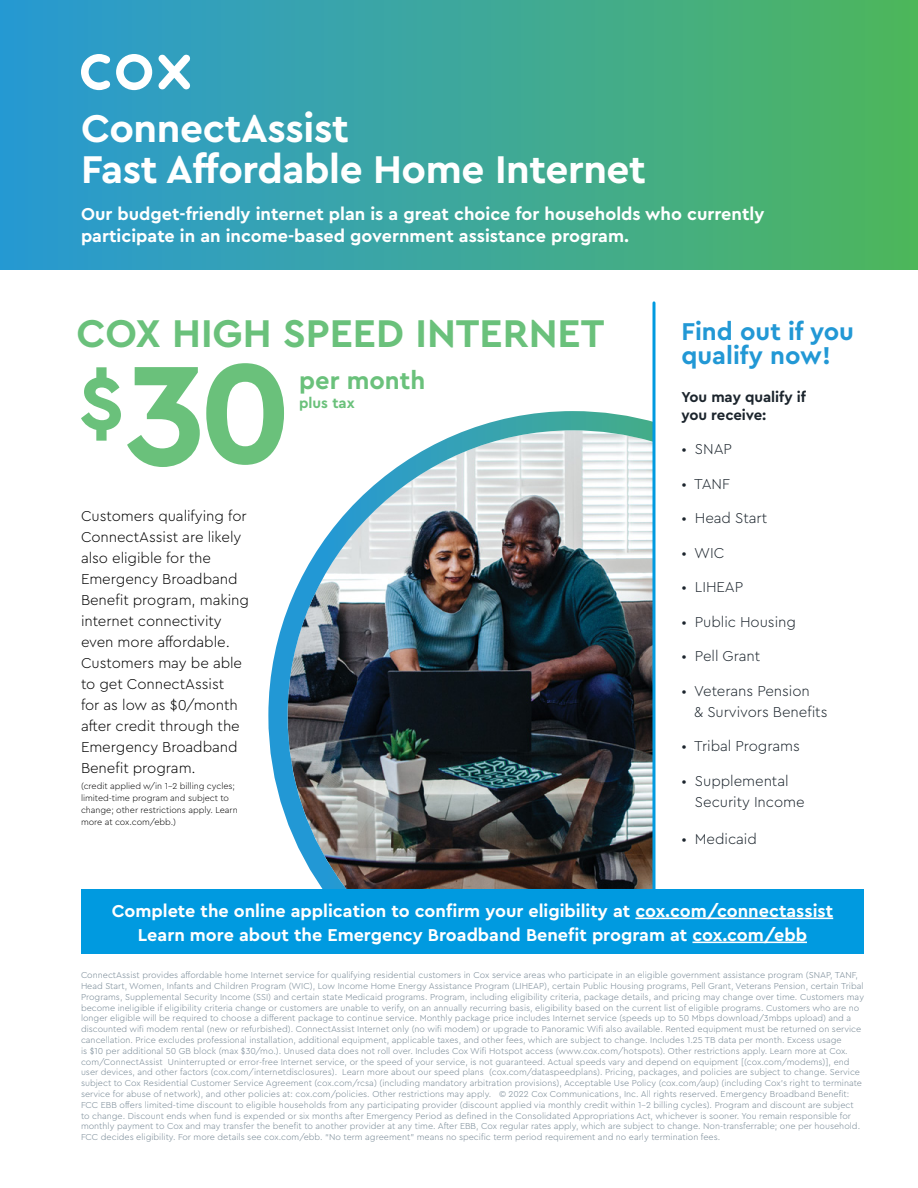
<style>
.page{position:relative;width:918px;height:1188px;background:#fff}
.page>*{position:absolute;margin:0;border:0;box-sizing:border-box;transform-origin:0 0}
.t1{font:700 40.5px/40.5px "Cera Pro";letter-spacing:-.01em;color:#fff}
.t2{font:700 40.5px "Cera Pro";color:#6ac17b}
.t3{font:700 25.5px/24px "Cera Pro";color:#2298d5}
.t4{font:700 25.5px "Cera Pro";color:#6ac17b}
.t5{font:700 18px/21.6px "Cera Pro";color:#fff}
.t6{font:300 15px/21px "Cera Pro";letter-spacing:-.005em;color:#000}
.t7{font:300 15px/21px "Cera Pro";letter-spacing:-.005em;color:#1c252d}
.t8{font:700 15px/18px "Cera Pro";letter-spacing:-.005em;color:#1c252d}
.t9{font:700 15px "Cera Pro";color:#6ac17b}
.t10{font:300 9px/10.8px "Cera Pro";color:#738592}
.t11{font:300 9px/12px "Cera Pro";letter-spacing:-.005em;color:#000}
</style>
<div class="page">
<div style="left:0;top:0;width:918px;height:270px;background:linear-gradient(to right,#2999d6,#4fb65f)"></div>
<img style="left:268px;top:411px;width:384px;height:478px">
<svg style="left:652px;top:303px;width:4px;height:586px;background:#34a8dc"></svg>
<div style="left:81px;top:889px;width:783px;height:65px;background:#009ae0"></div>
<svg style="left:81px;top:363px;width:203px;height:104px"></svg>
<svg style="left:158px;top:54px;width:33px;height:36px"></svg>
<svg style="left:81px;top:54px;width:71px;height:36px"></svg>
<hr style="left:635px;top:918px;width:198px;height:1px;background:#fff">
<hr style="left:692px;top:942px;width:115px;height:1px;background:#fff">
<h1 class="t1" style="left:81px;top:107px;width:567px">ConnectAssist<br>Fast Affordable Home Internet</h1>
<h3 class="t5" style="left:81px;top:203px;width:685px">Our budget-friendly internet plan is a great choice for households who currently participate in an income-based government assistance program.</h3>
<h1 class="t2" style="left:76px;top:307px;width:530px">COX HIGH SPEED INTERNET</h1>
<h2 class="t4" style="left:299px;top:363px;width:128px">per month</h2>
<p class="t6" style="left:81px;top:504px;width:170px">Customers qualifying for<br>ConnectAssist are likely also eligible for the<br>Emergency Broadband<br>Benefit program, making internet connectivity even more affordable.<br>Customers may be able to get ConnectAssist<br>for as low as $0/month after credit through the<br>Emergency Broadband<br>Benefit program.</p>
<p class="t11" style="left:81px;top:780px;width:158px">(credit applied w/in 1-2 billing cycles; limited-time program and subject to change; other restrictions apply. Learn more at cox.com/ebb.)</p>
<h3 class="t9" style="left:299px;top:393px;width:57px">plus tax</h3>
<h2 class="t3" style="left:681px;top:318px;width:174px">Find out if you qualify now!</h2>
<h3 class="t8" style="left:681px;top:387px;width:126px">You may qualify if you receive:</h3>
<h3 class="t7" style="left:681px;top:438px;width:52px">• SNAP</h3>
<h3 class="t7" style="left:681px;top:472px;width:50px">• TANF</h3>
<h3 class="t7" style="left:681px;top:507px;width:87px">• Head Start</h3>
<h3 class="t7" style="left:681px;top:541px;width:45px">• WIC</h3>
<h3 class="t7" style="left:681px;top:576px;width:63px">• LIHEAP</h3>
<h3 class="t7" style="left:681px;top:610px;width:116px">• Public Housing</h3>
<h3 class="t7" style="left:681px;top:645px;width:80px">• Pell Grant</h3>
<h3 class="t7" style="left:694px;top:679px;width:135px;text-indent:-13px">• Veterans Pension<br>&amp; Survivors Benefits</h3>
<h3 class="t7" style="left:681px;top:735px;width:120px">• Tribal Programs</h3>
<h3 class="t7" style="left:695px;top:769px;width:111px;text-indent:-14px">• Supplemental<br>Security Income</h3>
<h3 class="t7" style="left:681px;top:828px;width:77px">• Medicaid</h3>
<h3 class="t5" style="left:112px;top:898px;width:723px;line-height:24px;text-align:center">Complete the online application to confirm your eligibility at cox.com/connectassist<br>Learn more about the Emergency Broadband Benefit program at cox.com/ebb</h3>
<p class="t10" style="left:81px;top:969px;width:785px">ConnectAssist provides affordable home Internet service for qualifying residential customers in Cox service areas who participate in an eligible government assistance program (SNAP, TANF, Head Start, Women, Infants and Children Program (WIC), Low Income Home Energy Assistance Program (LIHEAP), certain Public Housing programs, Pell Grant, Veterans Pension, certain Tribal Programs, Supplemental Security Income (SSI) and certain state Medicaid programs. Program, including eligibility criteria, package details, and pricing may change over time. Customers may become ineligible if eligibility criteria change or customers are unable to verify, on an annually recurring basis, eligibility based on the current list of eligible programs. Customers who are no longer eligible will be required to choose a different package to continue service. Monthly package price includes Internet service (speeds up to 50 Mbps download/3mbps upload) and a discounted wifi modem rental (new or refurbished). ConnectAssist Internet only (no wifi modem) or upgrade to Panoramic Wifi also available. Rented equipment must be returned on service cancellation. Price excludes professional installation, additional equipment, applicable taxes, and other fees, which are subject to change. Includes 1.25 TB data per month. Excess usage<br>is $10 per additional 50 GB block (max $30/mo.). Unused data does not roll over. Includes Cox Wifi Hotspot access (www.cox.com/hotspots). Other restrictions apply. Learn more at Cox. com/ConnectAssist Uninterrupted or error-free Internet service, or the speed of your service, is not guaranteed. Actual speeds vary and depend on equipment [(cox.com/modems)], end user devices, and other factors (cox.com/internetdisclosures). Learn more about our speed plans (cox.com/dataspeedplans). Pricing, packages, and policies are subject to change. Service subject to Cox Residential Customer Service Agreement (cox.com/rcsa) (including mandatory arbitration provisions), Acceptable Use Policy (cox.com/aup) (including Cox’s right to terminate service for abuse of network), and other policies at: cox.com/policies. Other restrictions may apply. © 2022 Cox Communications, Inc. All rights reserved. Emergency Broadband Benefit:<br>FCC EBB offers limited-time discount to eligible households from any participating provider (discount applied via monthly credit within 1-2 billing cycles). Program and discount are subject to change. Discount ends when fund is expended or six months after Emergency Period as defined in the Consolidated Appropriations Act, whichever is sooner. You remain responsible for monthly payment to Cox and may transfer the benefit to another provider at any time. After EBB, Cox regular rates apply, which are subject to change. Non-transferrable; one per household.<br>FCC decides eligibility. For more details see cox.com/ebb. “No term agreement” means no specific term period requirement and no early termination fees.</p>
</div>
